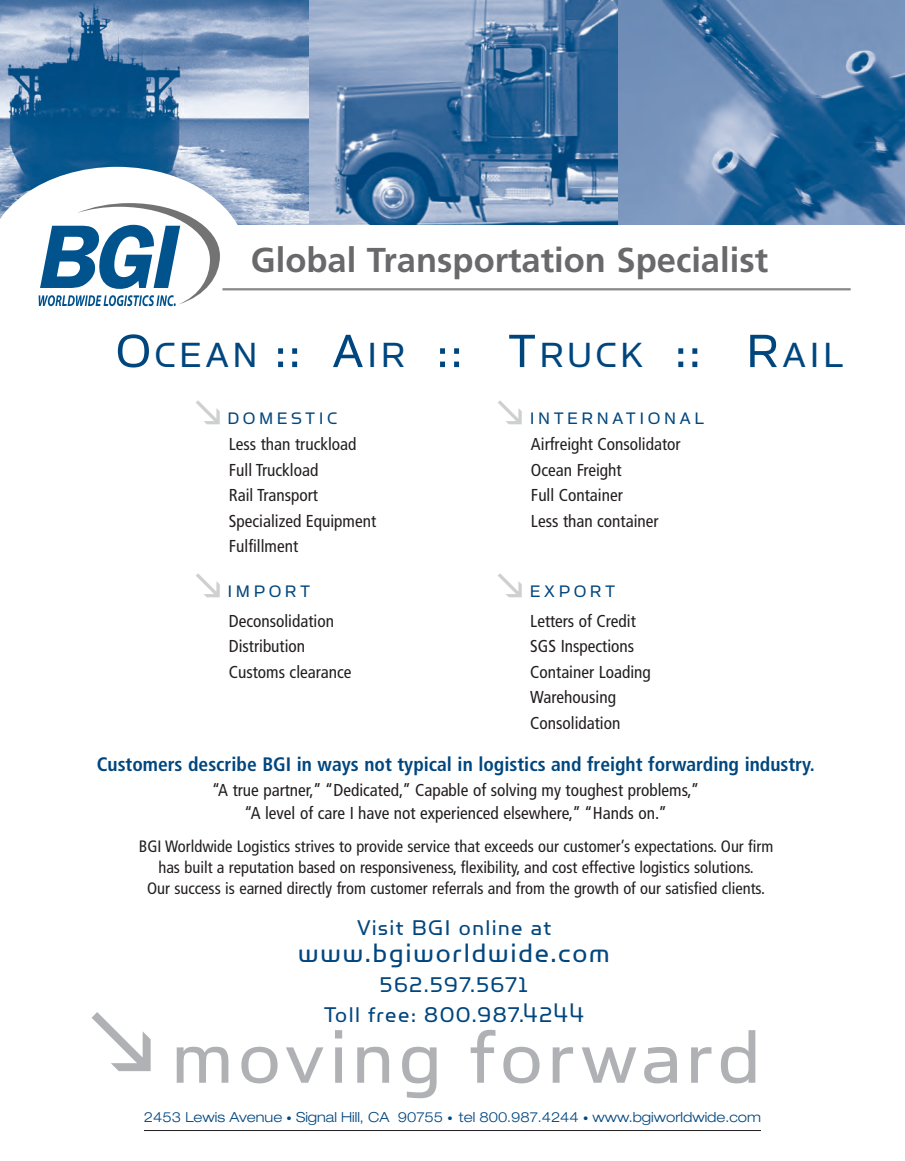
<style>
.page{position:relative;width:905px;height:1161px;background:#fff}
.page>*{position:absolute;margin:0;border:0;box-sizing:border-box;transform-origin:0 0}
.t1{font:85.5px "Simian Text Orangutan";letter-spacing:.06em;color:#b0b1b5}
.t2{font:39.3px "Simian Display Orangutan";letter-spacing:.08em;color:#00467e}
.t3{font:700 34.5px "Frutiger";color:#69696c}
.t4{font:30px "Simian Display Orangutan";letter-spacing:.06em;color:#00467e}
.t5{font:24px/30px "Simian Display Orangutan";letter-spacing:.06em;color:#00467e;text-align:center}
.t6{font:700 condensed 19.5px "Frutiger";color:#00467e}
.t7{font:18.75px "Simian Text Orangutan";letter-spacing:.185em;color:#00467e}
.t8{font:condensed 17.25px/25.5px "Frutiger";color:#231f20}
.t9{font:condensed 16.5px/21px "Frutiger";color:#231f20;text-align:center}
.t10{font:300 expanded 13.8px "Helvetica Neue";color:#00467e}
.s1{font-size:52.5px}
.s2{font-size:10.5px}
</style>
<div class="page">
<hr style="left:144px;top:1130px;width:617px;height:1px;background:#231f20">
<img style="left:308px;top:0;width:310px;height:224px">
<svg style="left:0;top:0;width:308px;height:224px;background:#678eb5"></svg>
<svg style="left:618px;top:0;width:286px;height:224px;background:#5781ad"></svg>
<svg style="left:0;top:167px;width:247px;height:140px"></svg>
<svg style="left:39px;top:203px;width:181px;height:103px"></svg>
<hr style="left:222px;top:289px;width:628px;height:1px;background:#69696c">
<hr style="left:222px;top:290px;width:628px;height:1px;background:#69696c">
<h3 class="t3" style="left:251px;top:246px;width:518px">Global Transportation Specialist</h3>
<h2 class="t2" style="left:116px;top:331px;width:730px"><span class="s1">O</span>CEAN <span class="s1">:: A</span>IR <span class="s1">:: T</span>RUCK <span class="s1">:: R</span>AIL</h2>
<p class="t7" style="left:227px;top:406px;width:111px">DOMESTIC</p>
<p class="t7" style="left:530px;top:406px;width:176px">INTERNATIONAL</p>
<p class="t8" style="left:229px;top:433px;width:149px">Less than truckload<br>Full Truckload<br>Rail Transport<br>Specialized Equipment<br>Fulfillment</p>
<p class="t8" style="left:531px;top:433px;width:151px">Airfreight Consolidator<br>Ocean Freight<br>Full Container<br>Less than container</p>
<p class="t7" style="left:227px;top:580px;width:84px">IMPORT</p>
<p class="t7" style="left:530px;top:580px;width:87px">EXPORT</p>
<p class="t8" style="left:229px;top:609px;width:124px">Deconsolidation<br>Distribution<br>Customs clearance</p>
<p class="t8" style="left:530px;top:609px;width:122px">Letters of Credit<br>SGS Inspections<br>Container Loading<br>Warehousing<br>Consolidation</p>
<p class="t6" style="left:97px;top:756px;width:719px">Customers describe BGI in ways not typical in logistics and freight forwarding industry.</p>
<p class="t8" style="left:212px;top:780px;width:489px;line-height:22.5px;text-align:center">“A true partner,” “Dedicated,” Capable of solving my toughest problems,” “A level of care I have not experienced elsewhere,” “Hands on.”</p>
<p class="t9" style="left:139px;top:838px;width:635px">BGI Worldwide Logistics strives to provide service that exceeds our customer’s expectations. Our firm has built a reputation based on responsiveness, flexibility, and cost effective logistics solutions.<br>Our success is earned directly from customer referrals and from the growth of our satisfied clients.</p>
<h3 class="t5" style="left:356px;top:912px;width:196px">Visit BGI online at</h3>
<h3 class="t4" style="left:298px;top:934px;width:313px">www.bgiworldwide.com</h3>
<h3 class="t5" style="left:324px;top:969px;width:262px">562.597.5671<br>Toll free: 800.987.4244</h3>
<h1 class="t1" style="left:172px;top:1003px;width:589px">moving forward</h1>
<p class="t10" style="left:144px;top:1112px;width:618px">2453 Lewis Avenue <span class="s2">•</span> Signal Hill, CA 90755 <span class="s2">•</span> tel 800.987.4244 <span class="s2">•</span> www.bgiworldwide.com</p>
</div>
